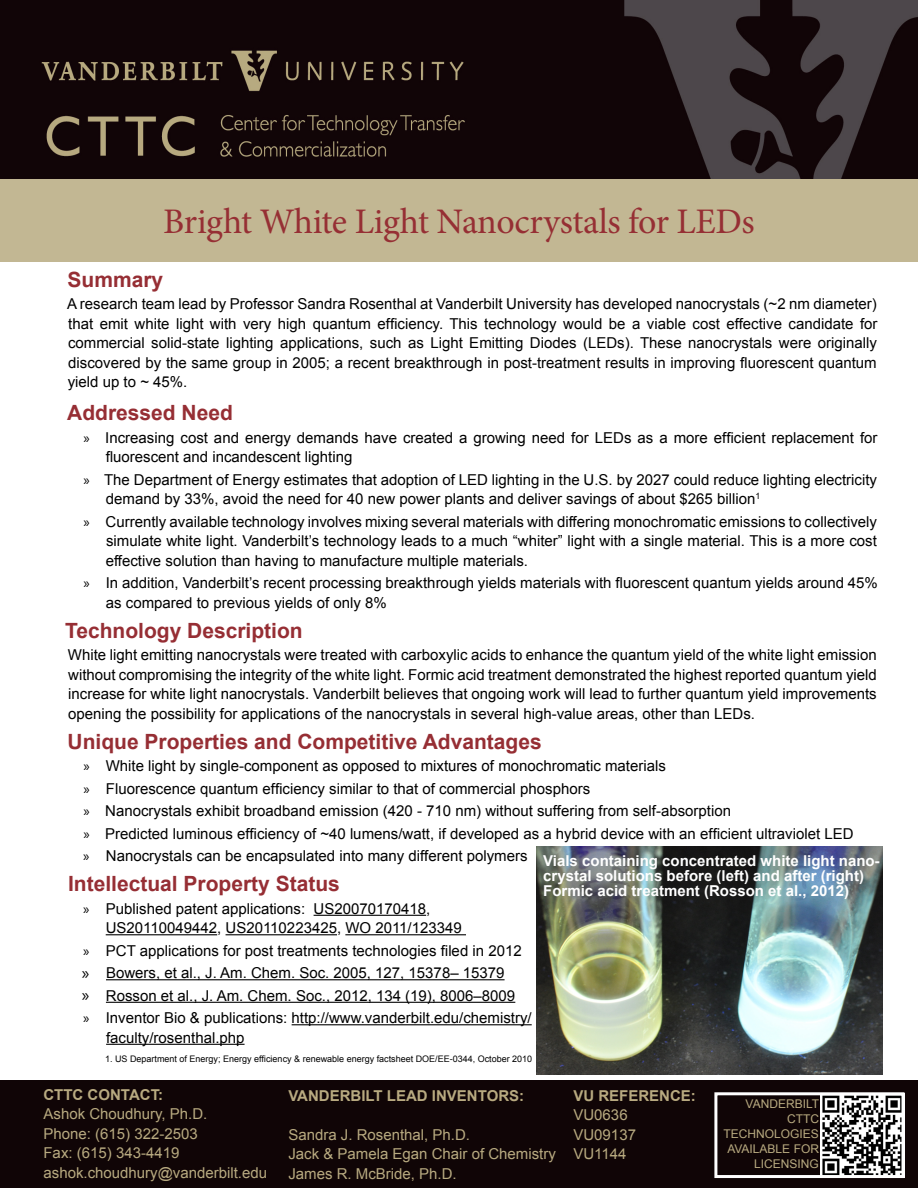
<style>
.page{position:relative;width:918px;height:1188px;background:#fff}
.page>*{position:absolute;margin:0;border:0;box-sizing:border-box;transform-origin:0 0}
.t1{font:36px "Minion Pro";letter-spacing:-.01em;color:#962f34}
.t2{font:700 21px "Arial";color:#962e34}
.t3{font:15px/19.5px "Arial";color:#000}
.t4{font:15px/19.5px "Arial";color:#b8aa80}
.t5{font:700 15px/15px "Arial";color:#fff}
.t6{font:700 15px "Arial";color:#b8aa80}
.t7{font:12px "Arial";color:#b8aa80}
.t8{font:9px "Arial";color:#000}
.s1{font-family:"Myriad Pro"}
.s2{font-family:"Myriad Pro";font-size:18px}
</style>
<div class="page">
<img style="left:0;top:0;width:918px;height:179px">
<div style="left:0;top:1080px;width:918px;height:108px;background:#100506"></div>
<div style="left:0;top:179px;width:918px;height:82px;background:#c2b793"></div>
<hr style="left:314px;top:915px;width:112px;height:1px;background:#000">
<hr style="left:106px;top:934px;width:111px;height:1px;background:#000">
<hr style="left:226px;top:934px;width:111px;height:1px;background:#000">
<hr style="left:345px;top:934px;width:121px;height:1px;background:#000">
<hr style="left:106px;top:979px;width:399px;height:1px;background:#000">
<hr style="left:106px;top:1002px;width:409px;height:1px;background:#000">
<hr style="left:292px;top:1024px;width:240px;height:1px;background:#000">
<hr style="left:106px;top:1044px;width:139px;height:1px;background:#000">
<img style="left:537px;top:847px;width:346px;height:228px">
<img style="left:821px;top:1094px;width:84px;height:84px">
<div style="left:714px;top:1092px;width:190px;height:86px;border:3px solid #fff"></div>
<h1 class="t1" style="left:163px;top:197px;width:593px">Bright White Light Nanocrystals for LEDs</h1>
<h2 class="t2" style="left:68px;top:265px;width:97px">Summary</h2>
<p class="t3" style="left:67px;top:294px;width:812px;text-align:justify">A research team lead by Professor Sandra Rosenthal at Vanderbilt University has developed nanocrystals (~2 nm diameter) that emit white light with very high quantum efficiency. This technology would be a viable cost effective candidate for commercial solid-state lighting applications, such as Light Emitting Diodes (LEDs). These nanocrystals were originally discovered by the same group in 2005; a recent breakthrough in post-treatment results in improving fluorescent quantum yield up to ~ 45%.</p>
<h2 class="t2" style="left:67px;top:399px;width:167px">Addressed Need</h2>
<p class="t3" style="left:106px;top:428px;width:774px;text-indent:-22px"><span class="s1">»</span> Increasing cost and energy demands have created a growing need for LEDs as a more efficient replacement for fluorescent and incandescent lighting</p>
<p class="t3" style="left:106px;top:470px;width:773px;text-indent:-22px"><span class="s1">»</span> The Department of Energy estimates that adoption of LED lighting in the U.S. by 2027 could reduce lighting electricity demand by 33%, avoid the need for 40 new power plants and deliver savings of about $265 billion<sup>1</sup></p>
<p class="t3" style="left:106px;top:512px;width:773px;text-align:justify;text-indent:-22px"><span class="s1">»</span> Currently available technology involves mixing several materials with differing monochromatic emissions to collectively simulate white light. Vanderbilt’s technology leads to a much “whiter” light with a single material. This is a more cost effective solution than having to manufacture multiple materials.</p>
<p class="t3" style="left:106px;top:573px;width:774px;text-indent:-22px"><span class="s1">»</span> In addition, Vanderbilt’s recent processing breakthrough yields materials with fluorescent quantum yields around 45% as compared to previous yields of only 8%</p>
<h2 class="t2" style="left:65px;top:616px;width:239px">Technology Description</h2>
<p class="t3" style="left:68px;top:645px;width:810px;text-align:justify">White light emitting nanocrystals were treated with carboxylic acids to enhance the quantum yield of the white light emission without compromising the integrity of the white light. Formic acid treatment demonstrated the highest reported quantum yield increase for white light nanocrystals. Vanderbilt believes that ongoing work will lead to further quantum yield improvements opening the possibility for applications of the nanocrystals in several high-value areas, other than LEDs.</p>
<h2 class="t2" style="left:68px;top:727px;width:476px">Unique Properties and Competitive Advantages</h2>
<p class="t3" style="left:83px;top:755px;width:772px;line-height:22.5px"><span class="s1">»</span> White light by single-component as opposed to mixtures of monochromatic materials<br><span class="s1">»</span> Fluorescence quantum efficiency similar to that of commercial phosphors<br><span class="s1">»</span> Nanocrystals exhibit broadband emission (420 - 710 nm) without suffering from self-absorption<br><span class="s1">»</span> Predicted luminous efficiency of ~40 lumens/watt, if developed as a hybrid device with an efficient ultraviolet LED <span class="s1">»</span> Nanocrystals can be encapsulated into many different polymers</p>
<h2 class="t2" style="left:68px;top:870px;width:273px">Intellectual Property Status</h2>
<p class="t3" style="left:106px;top:899px;width:358px;text-indent:-23px"><span class="s1">»</span> Published patent applications: US20070170418,<br>US20110049442, US20110223425, WO 2011/123349</p>
<p class="t3" style="left:82px;top:939px;width:451px;line-height:22.5px"><span class="s1">»</span> PCT applications for post treatments technologies filed in 2012 <span class="s2">»</span> Bowers, et al., J. Am. Chem. Soc. 2005, 127, 15378– 15379<br><span class="s2">»</span> Rosson et al., J. Am. Chem. Soc., 2012, 134 (19), 8006–8009<br><span class="s1">»</span> Inventor Bio &amp; publications: http://www.vanderbilt.edu/chemistry/</p>
<p class="t3" style="left:106px;top:1028px;width:140px">faculty/rosenthal.php</p>
<p class="t8" style="left:105px;top:1053px;width:429px">1. US Department of Energy; Energy efficiency &amp; renewable energy factsheet DOE/EE-0344, October 2010</p>
<p class="t5" style="left:543px;top:853px;width:338px">Vials containing concentrated white light nano&shy;crystal solutions before (left) and after (right)<br>Formic acid treatment (Rosson et al., 2012)</p>
<p class="t6" style="left:44px;top:1085px;width:121px">CTTC Contact:</p>
<p class="t4" style="left:44px;top:1105px;width:225px">Ashok Choudhury, Ph.D.<br>Phone: (615) 322-2503<br>Fax: (615) 343-4419 ashok.choudhury@vanderbilt.edu</p>
<p class="t6" style="left:288px;top:1086px;width:237px">VAN DERBILT LEAD inventorS:</p>
<p class="t4" style="left:288px;top:1125px;width:269px">Sandra J. Rosenthal, Ph.D.<br>Jack &amp; Pamela Egan Chair of Chemistry<br>James R. McBride, Ph.D.</p>
<p class="t6" style="left:573px;top:1086px;width:124px">VU REFERENCE:</p>
<p class="t4" style="left:573px;top:1106px;width:64px">VU0636<br>VU09137<br>VU1144</p>
<p class="t7" style="left:746px;top:1096px;width:64px">Vanderbilt</p>
<p class="t7" style="left:787px;top:1111px;width:9px">cttc</p>
<p class="t7" style="left:724px;top:1126px;width:51px">Technolo</p>
<p class="t7" style="left:790px;top:1126px;width:17px">gies</p>
<p class="t7" style="left:727px;top:1141px;width:16px">Available</p>
<p class="t7" style="left:794px;top:1141px;width:22px">for</p>
<p class="t7" style="left:754px;top:1156px;width:8px">lice</p>
<p class="t7" style="left:781px;top:1156px;width:40px">nsi ng</p>
</div>
